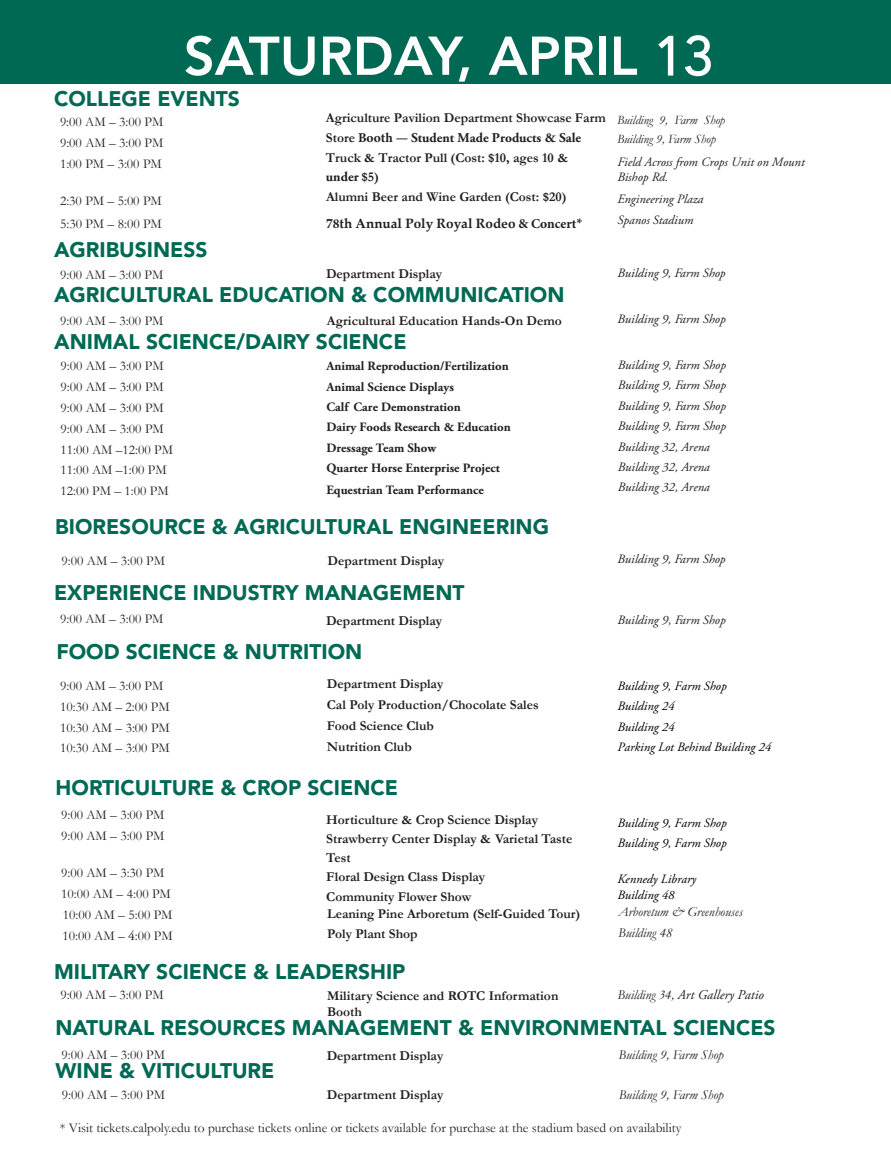
<style>
.page{position:relative;width:891px;height:1161px;background:#fff}
.page>*{position:absolute;margin:0;border:0;box-sizing:border-box;transform-origin:0 0}
.t1{font:800 54px "Avenir LT Std";color:#fff}
.t2{font:900 21px "Avenir LT Std";color:#006954}
.t3{font:700 13.5px/19.2px "Garamond";color:#231f20}
.t4{font:13.5px/20.9px "Garamond";color:#231f20}
.t5{font:italic 13.5px/20.4px "Garamond";color:#231f20}
.t6{font:700 13.5px "Adobe Garamond Pro";color:#231f20}
.t7{font:700 13.5px "Palatino Linotype";color:#231f20}
.t8{font:italic 13.5px "Adobe Garamond Pro";color:#231f20}
.t9{font:italic 12.75px/20.4px "Adobe Garamond Pro";color:#231f20}
.t10{font:700 12.75px/20.5px "Adobe Garamond Pro";color:#231f20}
.t11{font:italic 12.75px/20.4px "Adobe Garamond Pro";color:#000}
.t12{font:italic 12.75px/19.6px "Garamond";color:#231f20}
.s1{font-family:"Avenir";font-weight:400}
.s2{font-family:"Garamond"}
.s3{font-family:"Minion Pro"}
.s4{font-family:"Adobe Garamond Pro"}
</style>
<div class="page">
<div style="left:0;top:0;width:891px;height:84px;background:#006954"></div>
<h1 class="t1" style="left:184px;top:24px;width:532px">SATURDAY, APRIL <span class="s1">13</span></h1>
<h2 class="t2" style="left:54px;top:86px;width:187px">COLLEGE EVENTS</h2>
<p class="t3" style="left:326px;top:109px;width:281px">Agriculture Pavilion Department Showcase Farm</p>
<p class="t6" style="left:326px;top:130px;width:257px"><span class="s2">Store</span> <span class="s3">Booth —</span> Student Made Products &amp; Sale</p>
<p class="t3" style="left:326px;top:148px;width:244px">Truck &amp; Tractor Pull (Cost: $10, ages 10 &amp;</p>
<p class="t6" style="left:326px;top:169px;width:55px">under <span class="s2">$5)</span></p>
<p class="t3" style="left:326px;top:187px;width:242px">Alumni Beer and Wine Garden (Cost: $20)</p>
<p class="t7" style="left:326px;top:218px;width:258px">7<span class="s3">8</span>th Annual Poly Royal Rodeo <span class="s3">&amp; Concert</span>*</p>
<p class="t3" style="left:326px;top:264px;width:118px">Department Display</p>
<p class="t4" style="left:60px;top:112px;width:105px">9:00 AM – 3:00 PM<br>9:00 AM – 3:00 PM</p>
<p class="t12" style="left:617px;top:110px;width:110px">Building 9, Farm Shop<br>Building 9, Farm Shop</p>
<p class="t4" style="left:60px;top:153px;width:103px">1:00 PM – 3:00 PM</p>
<p class="t4" style="left:60px;top:189px;width:103px;line-height:22.8px">2:30 PM – 5:00 PM<br>5:30 PM – 8:00 PM</p>
<p class="t9" style="left:617px;top:154px;width:189px;line-height:15.3px">Field Across from Crops Unit on Mount<br>Bishop Rd.</p>
<p class="t9" style="left:617px;top:188px;width:88px;line-height:21.6px">Engineering Plaza<br>Spanos Stadium</p>
<p class="t9" style="left:617px;top:263px;width:110px">Building 9, Farm Shop</p>
<p class="t9" style="left:618px;top:309px;width:110px">Building 9, Farm Shop</p>
<p class="t9" style="left:618px;top:355px;width:110px">Building 9, Farm Shop<br>Building 9, Farm Shop<br>Building 9, Farm Shop<br>Building 9, Farm Shop<br>Building 32, Arena<br>Building 32, Arena<br>Building 32, Arena</p>
<h2 class="t2" style="left:54px;top:237px;width:155px">AGRIBUSINESS</h2>
<p class="t4" style="left:60px;top:264px;width:105px">9:00 AM – 3:00 PM</p>
<h2 class="t2" style="left:54px;top:282px;width:512px">AGRICULTURAL EDUCATION &amp; COMMUNICATION</h2>
<p class="t4" style="left:60px;top:311px;width:105px">9:00 AM – 3:00 PM</p>
<p class="t3" style="left:327px;top:311px;width:236px">Agricultural Education Hands-On Demo</p>
<h2 class="t2" style="left:54px;top:329px;width:354px">ANIMAL SCIENCE/DAIRY SCIENCE</h2>
<p class="t4" style="left:60px;top:356px;width:114px">9:00 AM – 3:00 PM<br>9:00 AM – 3:00 PM<br>9:00 AM – 3:00 PM<br>9:00 AM – 3:00 PM<br>11:00 AM –12:00 PM<br>11:00 AM –1:00 PM<br>12:00 PM – 1:00 PM</p>
<p class="t10" style="left:326px;top:356px;width:186px">Animal Reproduction/Fertilization<br>Animal Science Displays<br>Calf Care Demonstration<br>Dairy Foods Research &amp; Education<br>Dressage Team Show<br>Quarter Horse Enterprise Project<br>Equestrian Team Performance</p>
<h2 class="t2" style="left:55px;top:514px;width:495px">BIORESOURCE &amp; AGRICULTURAL ENGINEERING</h2>
<p class="t4" style="left:62px;top:551px;width:105px">9:00 AM – 3:00 PM</p>
<p class="t3" style="left:328px;top:552px;width:118px">Department Display</p>
<h2 class="t2" style="left:54px;top:580px;width:412px">EXPERIENCE INDUSTRY MANAGEMENT</h2>
<p class="t4" style="left:60px;top:608px;width:105px">9:00 AM – 3:00 PM</p>
<p class="t3" style="left:326px;top:611px;width:118px">Department Display</p>
<h2 class="t2" style="left:56px;top:639px;width:307px">FOOD SCIENCE &amp; NUTRITION</h2>
<p class="t4" style="left:60px;top:675px;width:111px">9:00 AM – 3:00 PM<br>10:30 AM – 2:00 PM<br>10:30 AM – 3:00 PM<br>10:30 AM – 3:00 PM</p>
<p class="t3" style="left:327px;top:674px;width:213px;line-height:20.9px">Department Display<br>Cal Poly Production/Chocolate Sales<br>Food Science Club<br>Nutrition Club</p>
<h2 class="t2" style="left:56px;top:775px;width:344px">HORTICULTURE &amp; CROP SCIENCE</h2>
<p class="t4" style="left:61px;top:805px;width:105px">9:00 AM – 3:00 PM<br>9:00 AM – 3:00 PM</p>
<p class="t4" style="left:61px;top:863px;width:113px">9:00 AM – 3:30 PM<br>10:00 AM – 4:00 PM<br>10:00 AM – 5:00 PM<br>10:00 AM – <span class="s4">4</span>:00 PM</p>
<p class="t3" style="left:326px;top:810px;width:248px">Horticulture &amp; Crop Science Display<br>Strawberry Center Display &amp; Varietal Taste<br>Test<br>Floral Design Class Display<br>Community Flower Show</p>
<p class="t3" style="left:327px;top:904px;width:255px">Leaning Pine Arboretum (Self-Guided Tour)</p>
<p class="t3" style="left:327px;top:925px;width:92px">Poly Plant Shop</p>
<h2 class="t2" style="left:54px;top:959px;width:353px">MILITARY SCIENCE &amp; LEADERSHIP</h2>
<p class="t9" style="left:617px;top:549px;width:110px">Building 9, Farm Shop</p>
<p class="t9" style="left:618px;top:611px;width:110px">Building 9, Farm Shop</p>
<p class="t11" style="left:617px;top:676px;width:155px">Building 9, Farm Shop<br>Building 24<br>Building 24<br>Parking Lot Behind Building 24</p>
<p class="t11" style="left:617px;top:813px;width:111px">Building 9, Farm Shop<br>Building 9, Farm Shop</p>
<p class="t11" style="left:617px;top:872px;width:80px;line-height:15.9px">Kennedy Library<br>Building 48</p>
<p class="t5" style="left:618px;top:902px;width:126px">Arboretum &amp; Greenhouses<br>Building 48</p>
<p class="t4" style="left:60px;top:985px;width:105px">9:00 AM – 3:00 PM</p>
<p class="t3" style="left:327px;top:988px;width:233px;line-height:16.2px">Military Science and ROTC Information<br>Booth</p>
<p class="t8" style="left:617px;top:987px;width:148px"><span class="s2">Building 34,</span> Art Gallery Patio</p>
<h2 class="t2" style="left:56px;top:1015px;width:722px">NATURAL RESOURCES MANAGEMENT &amp; ENVIRONMENTAL SCIENCES</h2>
<p class="t4" style="left:62px;top:1044px;width:105px">9:00 AM – 3:00 PM</p>
<p class="t3" style="left:327px;top:1046px;width:118px">Department Display</p>
<p class="t5" style="left:619px;top:1044px;width:107px">Building 9, Farm Shop</p>
<h2 class="t2" style="left:56px;top:1058px;width:220px">WINE &amp; VITICULTURE</h2>
<p class="t4" style="left:62px;top:1085px;width:105px">9:00 AM – 3:00 PM</p>
<p class="t3" style="left:327px;top:1086px;width:118px">Department Display</p>
<p class="t5" style="left:619px;top:1085px;width:107px">Building 9, Farm Shop</p>
<p class="t4" style="left:60px;top:1117px;width:623px">* Visit tickets.calpoly.edu to purchase tickets online or tickets available for purchase at the stadium based on availability</p>
</div>
